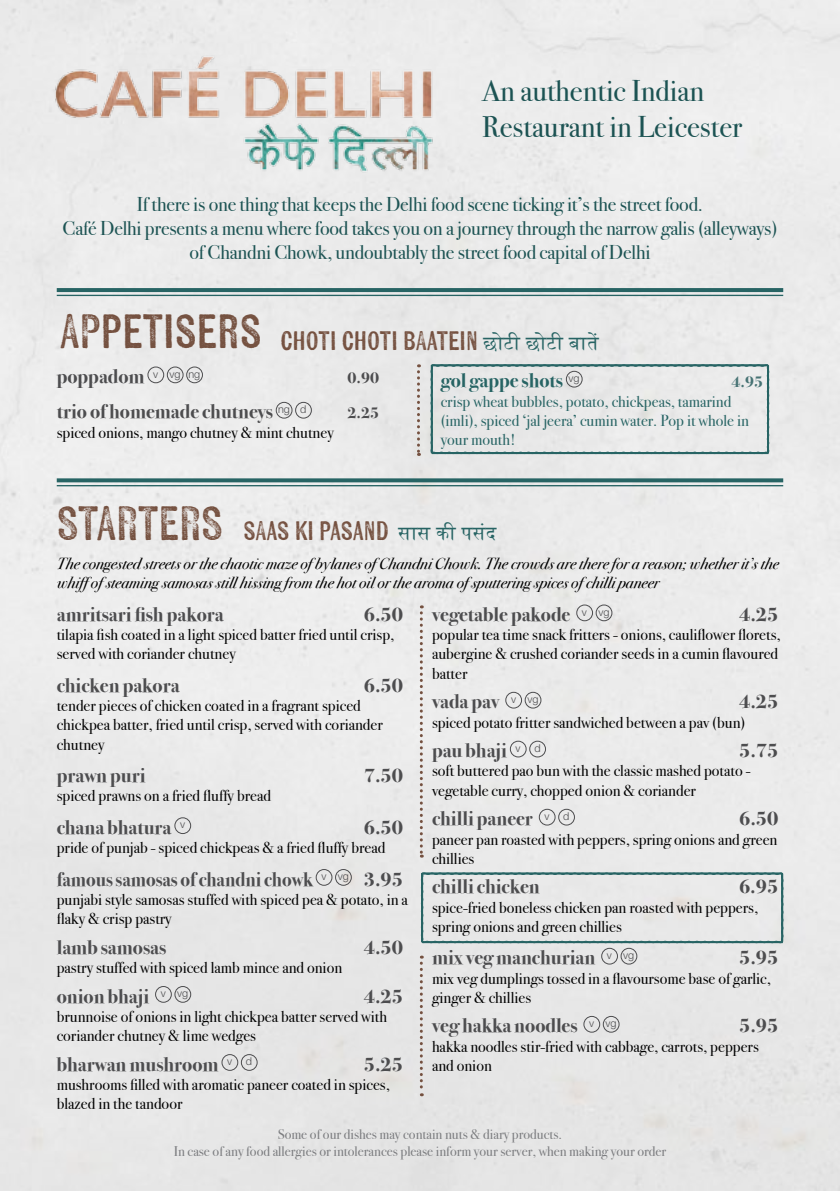
<style>
.page{position:relative;width:840px;height:1191px;background:#fff}
.page>*{position:absolute;margin:0;border:0;box-sizing:border-box;transform-origin:0 0}
.t1{font:48px "Kiln Sans";color:#755140}
.t2{font:30px/36px "Bodoni Svty Two ITCTT";color:#1c5353}
.t3{font:26.8px "Kiln Sans";color:#755140}
.t4{font:700 20px "Bodoni Svty Two ITCTT";color:#4d4d4f}
.t5{font:20px/24px "Bodoni Svty Two ITCTT";letter-spacing:-.01em;color:#1c5353;text-align:center}
.t6{font:700 20px "Bodoni Svty Two ITCTT";color:#4d4d4f;scale:.95 1}
.t7{font:700 20px "Bodoni Svty Two ITCTT";color:#276464}
.t8{font:16px/19.2px "Bodoni Svty Two ITCTT";color:#000}
.t9{font:italic 16px/19.2px "Bodoni Svty Two ITCTT";color:#000}
.t10{font:16px/19.2px "Bodoni Svty Two ITCTT";color:#276464}
.t11{font:700 16px "Bodoni Svty Two ITCTT";color:#4d4d4f}
.t12{font:700 16px "Bodoni Svty Two ITCTT";color:#477374}
.t13{font:14px/16.8px "Bodoni Svty Two ITCTT";color:#7b7c7f;text-align:center}
.t14{font:300 10.8px "Helvetica Neue LT Std";color:#4d4d4f}
.s1{font-size:48px}
.s2{font-family:"Arial Unicode MS";font-size:20px;color:#276464}
</style>
<div class="page">
<div style="left:0;top:0;width:839px;height:1191px;background:#eaeaea"></div>
<svg style="left:57px;top:478px;width:725px;height:4px;background:#387070"></svg>
<hr style="left:57px;top:485px;width:725px;height:1px;background:#276464">
<svg style="left:57px;top:288px;width:725px;height:4px;background:#2a6666"></svg>
<hr style="left:57px;top:295px;width:725px;height:1px;background:#276464">
<svg style="left:419px;top:605px;width:3px;height:252px"></svg>
<svg style="left:419px;top:955px;width:3px;height:141px"></svg>
<svg style="left:417px;top:364px;width:3px;height:92px"></svg>
<img style="left:37px;top:44px;width:413px;height:134px">
<div style="left:576px;top:605px;width:16px;height:16px;border:1px solid #4d4d4f;border-radius:50%"></div>
<div style="left:595px;top:605px;width:16px;height:16px;border:1px solid #4d4d4f;border-radius:50%"></div>
<div style="left:505px;top:692px;width:16px;height:16px;border:1px solid #4d4d4f;border-radius:50%"></div>
<div style="left:524px;top:692px;width:17px;height:16px;border:1px solid #4d4d4f;border-radius:50%"></div>
<div style="left:510px;top:741px;width:16px;height:16px;border:1px solid #4d4d4f;border-radius:50%"></div>
<div style="left:529px;top:741px;width:16px;height:16px;border:1px solid #4d4d4f;border-radius:50%"></div>
<div style="left:538px;top:809px;width:17px;height:16px;border:1px solid #4d4d4f;border-radius:50%"></div>
<div style="left:558px;top:809px;width:16px;height:16px;border:1px solid #4d4d4f;border-radius:50%"></div>
<div style="left:601px;top:948px;width:16px;height:16px;border:1px solid #4d4d4f;border-radius:50%"></div>
<div style="left:620px;top:948px;width:16px;height:16px;border:1px solid #4d4d4f;border-radius:50%"></div>
<div style="left:583px;top:1016px;width:16px;height:16px;border:1px solid #4d4d4f;border-radius:50%"></div>
<div style="left:602px;top:1016px;width:17px;height:16px;border:1px solid #4d4d4f;border-radius:50%"></div>
<div style="left:174px;top:817px;width:17px;height:17px;border:1px solid #4d4d4f;border-radius:50%"></div>
<div style="left:316px;top:869px;width:16px;height:16px;border:1px solid #4d4d4f;border-radius:50%"></div>
<div style="left:335px;top:869px;width:16px;height:16px;border:1px solid #4d4d4f;border-radius:50%"></div>
<div style="left:155px;top:986px;width:16px;height:16px;border:1px solid #4d4d4f;border-radius:50%"></div>
<div style="left:175px;top:986px;width:16px;height:16px;border:1px solid #4d4d4f;border-radius:50%"></div>
<div style="left:222px;top:1054px;width:16px;height:16px;border:1px solid #4d4d4f;border-radius:50%"></div>
<div style="left:241px;top:1054px;width:16px;height:16px;border:1px solid #4d4d4f;border-radius:50%"></div>
<div style="left:148px;top:367px;width:16px;height:16px;border:1px solid #4d4d4f;border-radius:50%"></div>
<div style="left:167px;top:367px;width:16px;height:16px;border:1px solid #4d4d4f;border-radius:50%"></div>
<div style="left:186px;top:367px;width:16px;height:16px;border:1px solid #4d4d4f;border-radius:50%"></div>
<div style="left:276px;top:402px;width:16px;height:16px;border:1px solid #4d4d4f;border-radius:50%"></div>
<div style="left:295px;top:402px;width:16px;height:16px;border:1px solid #4d4d4f;border-radius:50%"></div>
<svg style="left:430px;top:364px;width:339px;height:90px;background:#dce0e0"></svg>
<svg style="left:420px;top:872px;width:363px;height:71px;background:#dce0df"></svg>
<h2 class="t2" style="left:482px;top:70px;width:262px">An authentic Indian<br>Restaurant in Leicester</h2>
<p class="t5" style="left:62px;top:190px;width:716px">If there is one thing that keeps the Delhi food scene ticking it’s the street food.<br>Café Delhi presents a menu where food takes you on a journey through the narrow galis (alleyways) of Chandni Chowk, undoubtably the street food capital of Delhi</p>
<h3 class="t3" style="left:60px;top:324px;width:550px"><span class="s1">APPETISERS</span> CHOTI CHOTI BAATEIN <span class="s2">छोटी छोटी बातें</span></h3>
<p class="t4" style="left:57px;top:360px;width:145px">poppadom <sup>v</sup> <sup>vg</sup> <sup>ng</sup></p>
<p class="t11" style="left:347px;top:364px;width:33px">0.90</p>
<p class="t4" style="left:57px;top:395px;width:251px">trio of homemade chutneys <sup>ng</sup> <sup>d</sup></p>
<p class="t11" style="left:347px;top:400px;width:33px">2.25</p>
<p class="t8" style="left:57px;top:421px;width:278px">spiced onions, mango chutney &amp; mint chutney</p>
<p class="t7" style="left:440px;top:364px;width:140px">gol gappe shots <sup>vg</sup></p>
<p class="t12" style="left:731px;top:369px;width:33px">4.95</p>
<p class="t10" style="left:440px;top:390px;width:309px">crisp wheat bubbles, potato, chickpeas, tamarind (imli), spiced ‘jal jeera’ cumin water. Pop it whole in your mouth!</p>
<h1 class="t1" style="left:57px;top:493px;width:168px">STARTERS</h1>
<p class="t9" style="left:57px;top:553px;width:723px">The congested streets or the chaotic maze of bylanes of Chandni Chowk. The crowds are there for a reason; whether it’s the whiff of steaming samosas still hissing from the hot oil or the aroma of sputtering spices of chilli paneer</p>
<h3 class="t3" style="left:243px;top:513px;width:255px">SAAS KI PASAND <span class="s2">सास की पसंद</span></h3>
<p class="t4" style="left:57px;top:597px;width:168px">amritsari fish pakora</p>
<p class="t4" style="left:363px;top:597px;width:41px">6.50</p>
<p class="t8" style="left:57px;top:623px;width:339px">tilapia fish coated in a light spiced batter fried until crisp, served with coriander chutney</p>
<p class="t4" style="left:57px;top:668px;width:124px">chicken pakora</p>
<p class="t4" style="left:363px;top:668px;width:41px">6.50</p>
<p class="t8" style="left:57px;top:694px;width:327px">tender pieces of chicken coated in a fragrant spiced chickpea batter, fried until crisp, served with coriander chutney</p>
<p class="t4" style="left:57px;top:759px;width:90px">prawn puri</p>
<p class="t4" style="left:363px;top:759px;width:41px">7.50</p>
<p class="t8" style="left:57px;top:784px;width:216px">spiced prawns on a fried fluffy bread</p>
<p class="t4" style="left:57px;top:810px;width:130px">chana bhatura <sup>v</sup></p>
<p class="t4" style="left:363px;top:810px;width:41px">6.50</p>
<p class="t8" style="left:57px;top:836px;width:330px">pride of punjab - spiced chickpeas &amp; a fried fluffy bread</p>
<p class="t6" style="left:57px;top:862px;width:366px">famous samosas of chandni chowk <sup>v</sup> <sup>vg</sup> 3.95</p>
<p class="t8" style="left:57px;top:888px;width:352px">punjabi style samosas stuffed with spiced pea &amp; potato, in a flaky &amp; crisp pastry</p>
<p class="t4" style="left:57px;top:930px;width:111px">lamb samosas</p>
<p class="t4" style="left:363px;top:930px;width:41px">4.50</p>
<p class="t8" style="left:57px;top:956px;width:287px">pastry stuffed with spiced lamb mince and onion</p>
<p class="t4" style="left:57px;top:979px;width:133px">onion bhaji <sup>v</sup> <sup>vg</sup></p>
<p class="t4" style="left:363px;top:979px;width:41px">4.25</p>
<p class="t8" style="left:57px;top:1005px;width:331px">brunnoise of onions in light chickpea batter served with coriander chutney &amp; lime wedges</p>
<p class="t4" style="left:57px;top:1047px;width:177px">bharwan mushroom <sup>v</sup></p>
<p class="t14" style="left:246px;top:1054px;width:8px">d</p>
<p class="t4" style="left:363px;top:1047px;width:41px">5.25</p>
<p class="t8" style="left:57px;top:1073px;width:334px">mushrooms filled with aromatic paneer coated in spices, blazed in the tandoor</p>
<p class="t4" style="left:432px;top:597px;width:179px">vegetable pakode <sup>v</sup> <sup>vg</sup></p>
<p class="t4" style="left:738px;top:597px;width:41px">4.25</p>
<p class="t8" style="left:432px;top:623px;width:350px">popular tea time snack fritters - onions, cauliflower florets, aubergine &amp; crushed coriander seeds in a cumin flavoured batter</p>
<p class="t4" style="left:432px;top:685px;width:108px">vada pav <sup>v</sup> <sup>vg</sup></p>
<p class="t4" style="left:738px;top:685px;width:41px">4.25</p>
<p class="t8" style="left:432px;top:711px;width:315px">spiced potato fritter sandwiched between a pav (bun)</p>
<p class="t4" style="left:432px;top:734px;width:90px">pau bhaji <sup>v</sup></p>
<p class="t14" style="left:534px;top:741px;width:8px">d</p>
<p class="t4" style="left:738px;top:734px;width:41px">5.75</p>
<p class="t8" style="left:432px;top:759px;width:320px">soft buttered pao bun with the classic mashed potato - vegetable curry, chopped onion &amp; coriander</p>
<p class="t4" style="left:432px;top:802px;width:119px">chilli paneer <sup>v</sup></p>
<p class="t14" style="left:563px;top:809px;width:8px">d</p>
<p class="t4" style="left:738px;top:802px;width:41px">6.50</p>
<p class="t8" style="left:432px;top:827px;width:347px">paneer pan roasted with peppers, spring onions and green chillies</p>
<p class="t4" style="left:432px;top:870px;width:109px">chilli chicken</p>
<p class="t4" style="left:738px;top:870px;width:41px">6.95</p>
<p class="t8" style="left:432px;top:896px;width:327px">spice-fried boneless chicken pan roasted with peppers, spring onions and green chillies</p>
<p class="t4" style="left:432px;top:941px;width:204px">mix veg manchurian <sup>v</sup> <sup>vg</sup></p>
<p class="t4" style="left:738px;top:941px;width:41px">5.95</p>
<p class="t8" style="left:432px;top:966px;width:340px">mix veg dumplings tossed in a flavoursome base of garlic, ginger &amp; chillies</p>
<p class="t4" style="left:432px;top:1009px;width:186px">veg hakka noodles <sup>v</sup> <sup>vg</sup></p>
<p class="t4" style="left:738px;top:1009px;width:41px">5.95</p>
<p class="t8" style="left:432px;top:1035px;width:328px">hakka noodles stir-fried with cabbage, carrots, peppers and onion</p>
<p class="t13" style="left:174px;top:1124px;width:493px">Some of our dishes may contain nuts &amp; diary products.<br>In case of any food allergies or intolerances please inform your server, when making your order</p>
</div>
